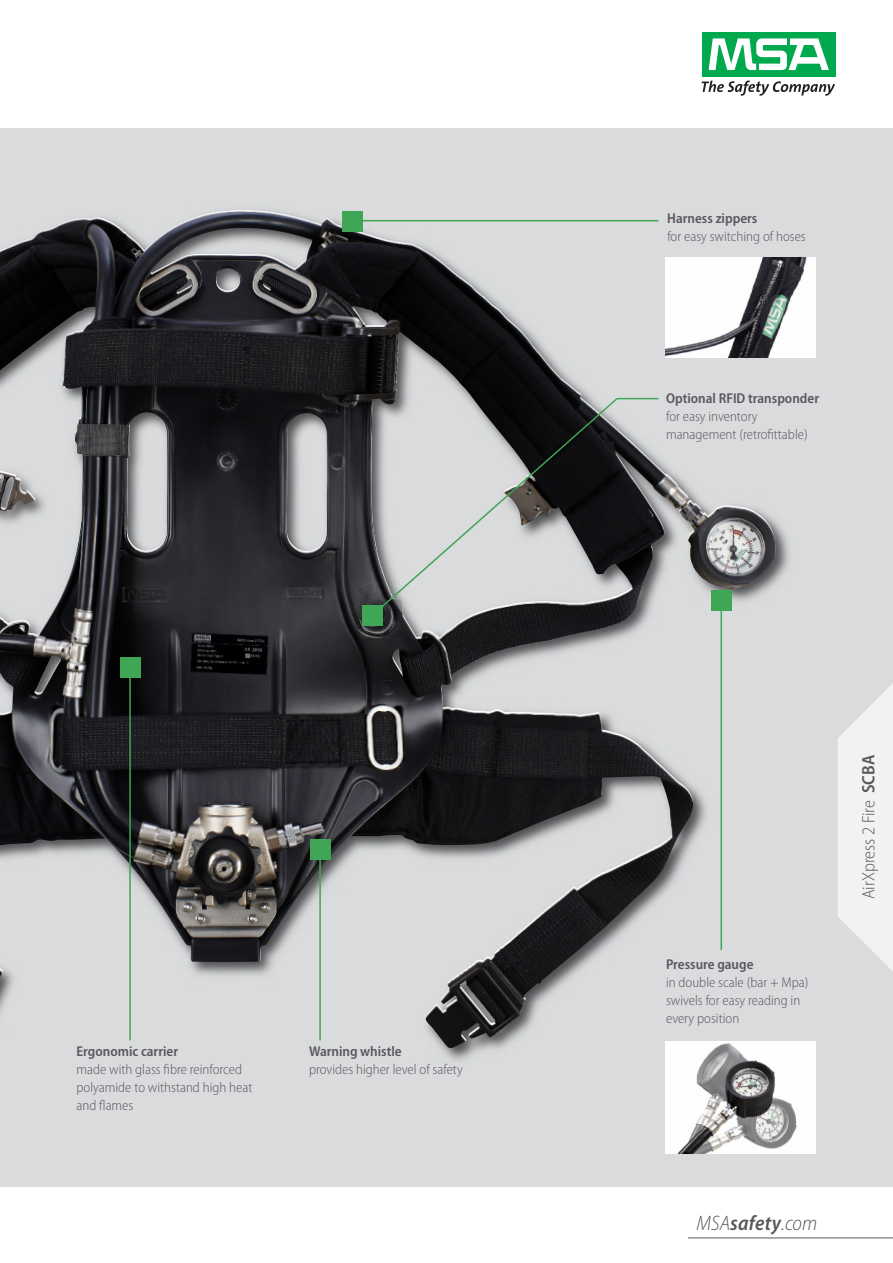
<style>
.page{position:relative;width:893px;height:1263px;background:#fff}
.page>*{position:absolute;margin:0;border:0;box-sizing:border-box;transform-origin:0 0}
.t1{font:italic 300 semi-condensed 21px "Myriad Pro";color:#57585b}
.t2{font:300 semi-condensed 18px "Myriad Pro";color:#57585b}
.t3{font:300 semi-condensed 14.25px/18px "Myriad Pro";color:#57585b}
.t4{font:600 semi-condensed 14.25px "Myriad Pro";color:#57585b}
.s1{font-weight:600}
</style>
<div class="page">
<div style="left:0;top:128px;width:893px;height:1058px;background:#dadbdd"></div>
<svg style="left:702px;top:76px;width:134px;height:5px"></svg>
<div style="left:702px;top:32px;width:134px;height:44px;background:#00a94e"></div>
<svg style="left:709px;top:38px;width:120px;height:32px"></svg>
<svg style="left:702px;top:81px;width:133px;height:15px"></svg>
<svg style="left:838px;top:683px;width:55px;height:288px"></svg>
<hr style="left:688px;top:1237px;width:205px;height:1px;background:#57585b">
<img style="left:0;top:357px;width:809px;height:704px">
<img style="left:0;top:210px;width:776px;height:600px">
<div style="left:120px;top:657px;width:20px;height:20px;background:#3fa656"></div>
<div style="left:310px;top:839px;width:20px;height:21px;background:#3fa656"></div>
<img style="left:356px;top:599px;width:46px;height:47px">
<div style="left:363px;top:606px;width:20px;height:20px;background:#3fa656"></div>
<div style="left:342px;top:211px;width:21px;height:20px;background:#3fa656"></div>
<div style="left:711px;top:590px;width:21px;height:21px;background:#3fa656"></div>
<hr style="left:363px;top:220px;width:295px;height:1px;background:#3fa656">
<hr style="left:129px;top:675px;width:2px;height:365px;background:#3fa656">
<hr style="left:319px;top:855px;width:2px;height:185px;background:#3fa656">
<hr style="left:720px;top:606px;width:2px;height:344px;background:#3fa656">
<img style="left:665px;top:257px;width:151px;height:100px">
<img style="left:665px;top:1041px;width:151px;height:112px">
<hr style="left:617px;top:398px;width:41px;height:1px;background:#3fa656">
<svg style="left:379px;top:396px;width:240px;height:214px"></svg>
<p class="t4" style="left:77px;top:1046px;width:103px">Ergonomic carrier</p>
<p class="t3" style="left:77px;top:1062px;width:177px">made with glass fibre reinforced polyamide to withstand high heat and flames</p>
<p class="t4" style="left:309px;top:1046px;width:94px">Warning whistle</p>
<p class="t3" style="left:309px;top:1062px;width:155px">provides higher level of safety</p>
<p class="t4" style="left:667px;top:213px;width:92px">Harness zippers</p>
<p class="t3" style="left:667px;top:228px;width:140px">for easy switching of hoses</p>
<p class="t4" style="left:666px;top:393px;width:155px">Optional RFID transponder</p>
<p class="t3" style="left:666px;top:408px;width:143px">for easy inventory management (retrofittable)</p>
<p class="t4" style="left:666px;top:959px;width:89px">Pressure gauge</p>
<p class="t3" style="left:666px;top:975px;width:144px">in double scale (bar + Mpa) swivels for easy reading in every position</p>
<p class="t2" style="left:862px;top:899px;width:146px;rotate:-90deg">AirXpress 2 Fire <span class="s1">SCBA</span></p>
<h1 class="t1" style="left:697px;top:1215px;width:122px">MSA<span class="s1">safety</span>.com</h1>
</div>
